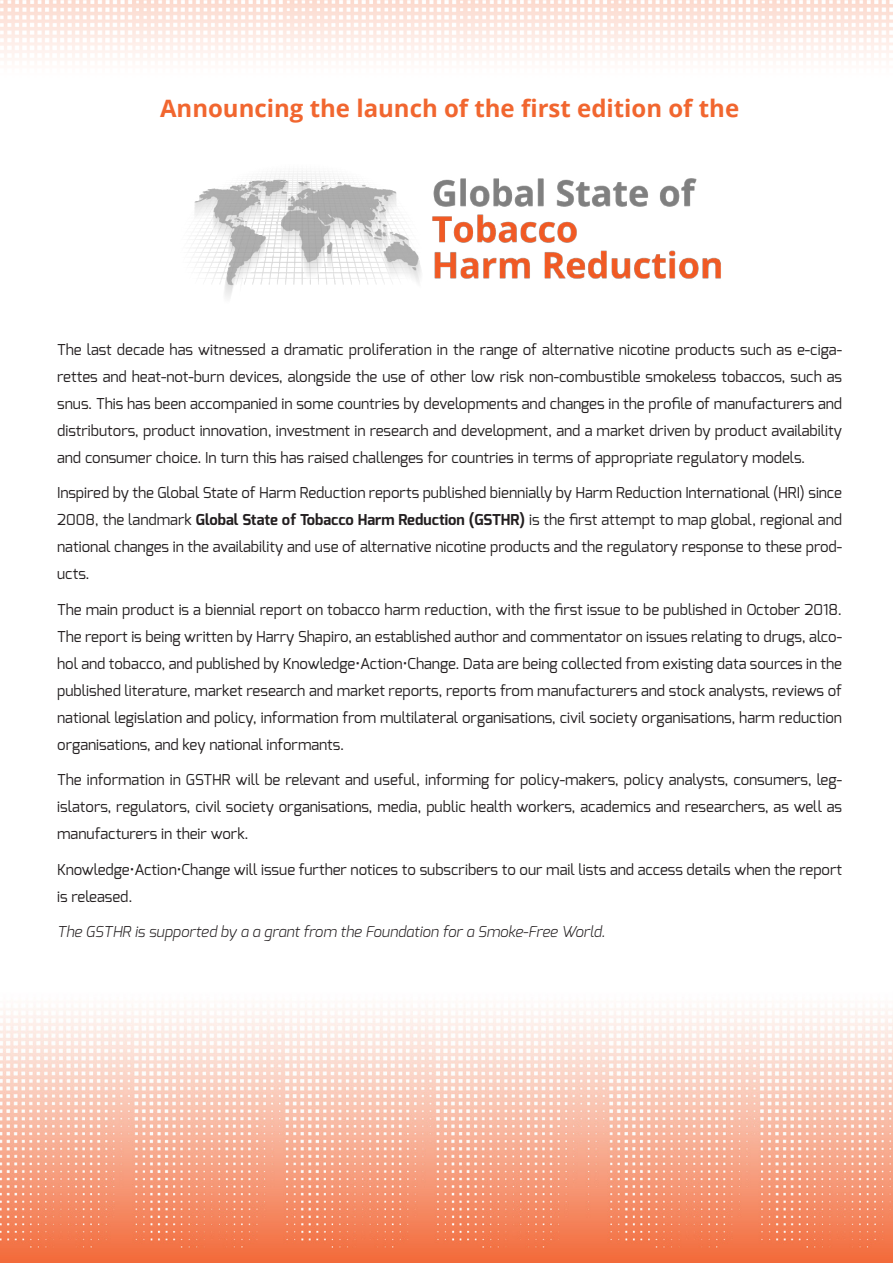
<style>
.page{position:relative;width:893px;height:1263px;background:#fff}
.page>*{position:absolute;margin:0;border:0;box-sizing:border-box;transform-origin:0 0}
.Page_Heading_KAC_Red{font:700 24px "Open Sans";color:#f1662f}
.Chair_Message{font:15px/27px "Exo";color:#231f20;text-align:justify}
.Chair_Message-2{font:italic 300 15px "Exo";color:#231f20}
.s1{font-weight:700}
</style>
<div class="page">
<img style="left:0;top:1005px;width:893px;height:258px">
<img style="left:0;top:0;width:893px;height:60px">
<img style="left:194px;top:171px;width:527px;height:127px">
<p class="Page_Heading_KAC_Red" style="left:160px;top:91px;width:581px">Announcing the launch of the first edition of the</p>
<p class="Chair_Message" style="left:57px;top:336px;width:786px">The last decade has witnessed a dramatic proliferation in the range of alternative nicotine products such as e-ciga&shy;rettes and heat-not-burn devices, alongside the use of other low risk non-combustible smokeless tobaccos, such as snus. This has been accompanied in some countries by developments and changes in the profile of manufacturers and distributors, product innovation, investment in research and development, and a market driven by product availability and consumer choice. In turn this has raised challenges for countries in terms of appropriate regulatory models.</p>
<p class="Chair_Message" style="left:57px;top:479px;width:786px">Inspired by the Global State of Harm Reduction reports published biennially by Harm Reduction International (HRI) since 2008, the landmark <span class="s1">Global State of Tobacco Harm Reduction (GSTHR)</span> is the first attempt to map global, regional and national changes in the availability and use of alternative nicotine products and the regulatory response to these prod&shy;ucts.</p>
<p class="Chair_Message" style="left:57px;top:596px;width:786px">The main product is a biennial report on tobacco harm reduction, with the first issue to be published in October 2018.<br>The report is being written by Harry Shapiro, an established author and commentator on issues relating to drugs, alco&shy;hol and tobacco, and published by Knowledge•Action•Change. Data are being collected from existing data sources in the published literature, market research and market reports, reports from manufacturers and stock analysts, reviews of national legislation and policy, information from multilateral organisations, civil society organisations, harm reduction organisations, and key national informants.</p>
<p class="Chair_Message" style="left:57px;top:766px;width:786px">The information in GSTHR will be relevant and useful, informing for policy-makers, policy analysts, consumers, leg&shy;islators, regulators, civil society organisations, media, public health workers, academics and researchers, as well as manufacturers in their work.</p>
<p class="Chair_Message" style="left:57px;top:856px;width:787px">Knowledge•Action•Change will issue further notices to subscribers to our mail lists and access details when the report is released.</p>
<p class="Chair_Message-2" style="left:57px;top:922px;width:549px">The GSTHR is supported by a a grant from the Foundation for a Smoke-Free World.</p>
</div>
